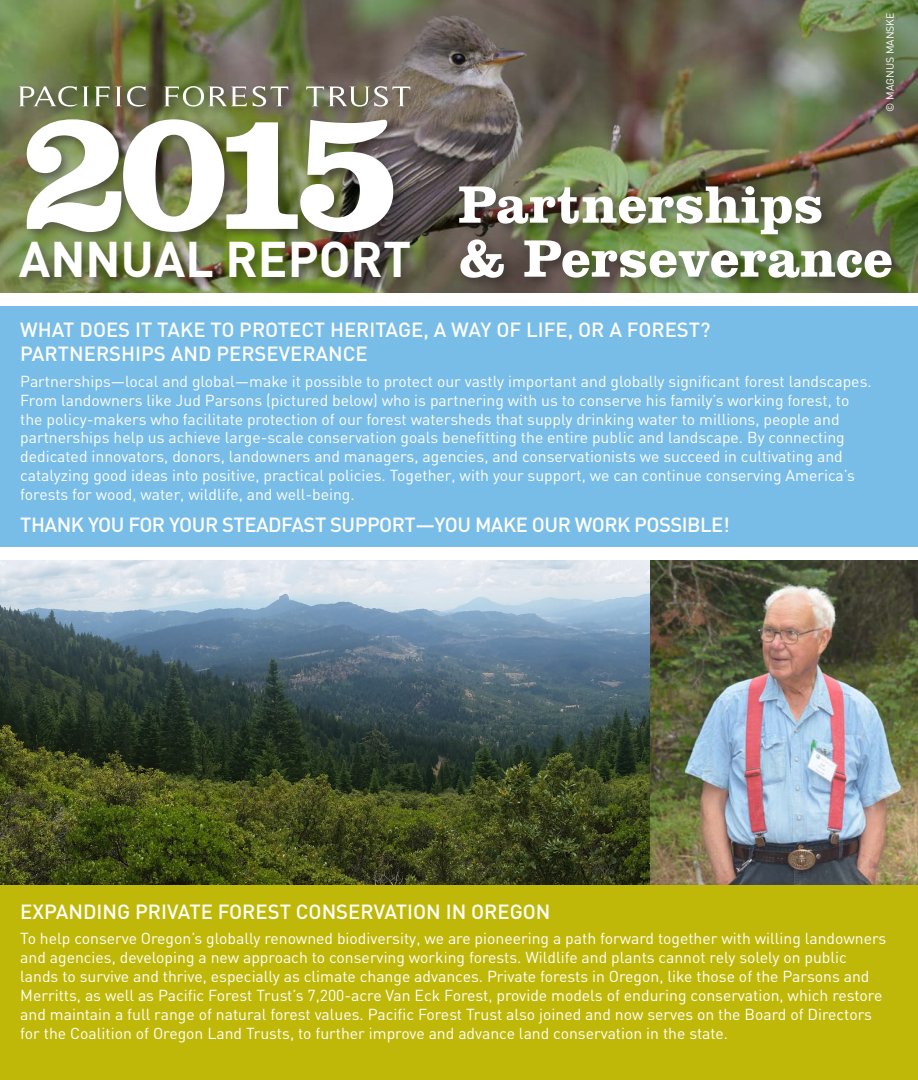
<style>
.page{position:relative;width:918px;height:1080px;background:#fff}
.page>*{position:absolute;margin:0;border:0;box-sizing:border-box;transform-origin:0 0}
.t1{font:700 175.05px "Clarendon BT";color:#fff}
.t2{font:700 54px/54px "Clarendon BT";color:#fff}
.t3{font:700 49.5px "DIN";color:#fff}
.t4{font:500 20.25px/24px "DIN";color:#fff}
.t5{font:500 20.25px "DIN";letter-spacing:-.025em;color:#fff}
.t6{font:15.75px/18.9px "DIN";color:#fff}
.t7{font:10.5px "DIN";color:#fff}
</style>
<div class="page">
<img style="left:0;top:0;width:918px;height:293px">
<div style="left:16px;top:83px;width:407px;height:208px;background:#231f20;opacity:.5"></div>
<svg style="left:19px;top:86px;width:391px;height:21px"></svg>
<div style="left:456px;top:183px;width:448px;height:107px;background:#231f20;opacity:.5"></div>
<div style="left:0;top:861px;width:918px;height:219px;background:#c0b808"></div>
<img style="left:0;top:560px;width:651px;height:324px">
<img style="left:651px;top:560px;width:267px;height:324px">
<div style="left:0;top:306px;width:918px;height:241px;background:#78bde8"></div>
<h1 class="t1" style="left:19px;top:60px;width:385px">2015</h1>
<h3 class="t3" style="left:19px;top:227px;width:394px">ANNUAL REPORT</h3>
<p class="t7" style="left:883px;top:112px;width:101px;rotate:-90deg">© MAGNUS MANSKE</p>
<h2 class="t2" style="left:458px;top:176px;width:436px">Partnerships<br>&amp; Perseverance</h2>
<p class="t4" style="left:20px;top:317px;width:692px">WHAT DOES IT TAKE TO PROTECT HERITAGE, A WAY OF LIFE, OR A FOREST?<br>PARTNERSHIPS AND PERSEVERANCE</p>
<p class="t6" style="left:20px;top:371px;width:853px">Partnerships—local and global—make it possible to protect our vastly important and globally significant forest landscapes.<br>From landowners like Jud Parsons (pictured below) who is partnering with us to conserve his family’s working forest, to the policy-makers who facilitate protection of our forest watersheds that supply drinking water to millions, people and partnerships help us achieve large-scale conservation goals benefitting the entire public and landscape. By connecting dedicated innovators, donors, landowners and managers, agencies, and conservationists we succeed in cultivating and catalyzing good ideas into positive, practical policies. Together, with your support, we can continue conserving America’s forests for wood, water, wildlife, and well-being.</p>
<p class="t5" style="left:20px;top:512px;width:711px">THANK YOU FOR YOUR STEADFAST SUPPORT—YOU MAKE OUR WORK POSSIBLE!</p>
<p class="t4" style="left:20px;top:899px;width:532px">EXPANDING PRIVATE FOREST CONSERVATION IN OREGON</p>
<p class="t6" style="left:20px;top:929px;width:868px">To help conserve Oregon’s globally renowned biodiversity, we are pioneering a path forward together with willing landowners and agencies, developing a new approach to conserving working forests. Wildlife and plants cannot rely solely on public lands to survive and thrive, especially as climate change advances. Private forests in Oregon, like those of the Parsons and Merritts, as well as Pacific Forest Trust’s 7,200-acre Van Eck Forest, provide models of enduring conservation, which restore and maintain a full range of natural forest values. Pacific Forest Trust also joined and now serves on the Board of Directors for the Coalition of Oregon Land Trusts, to further improve and advance land conservation in the state.</p>
</div>
